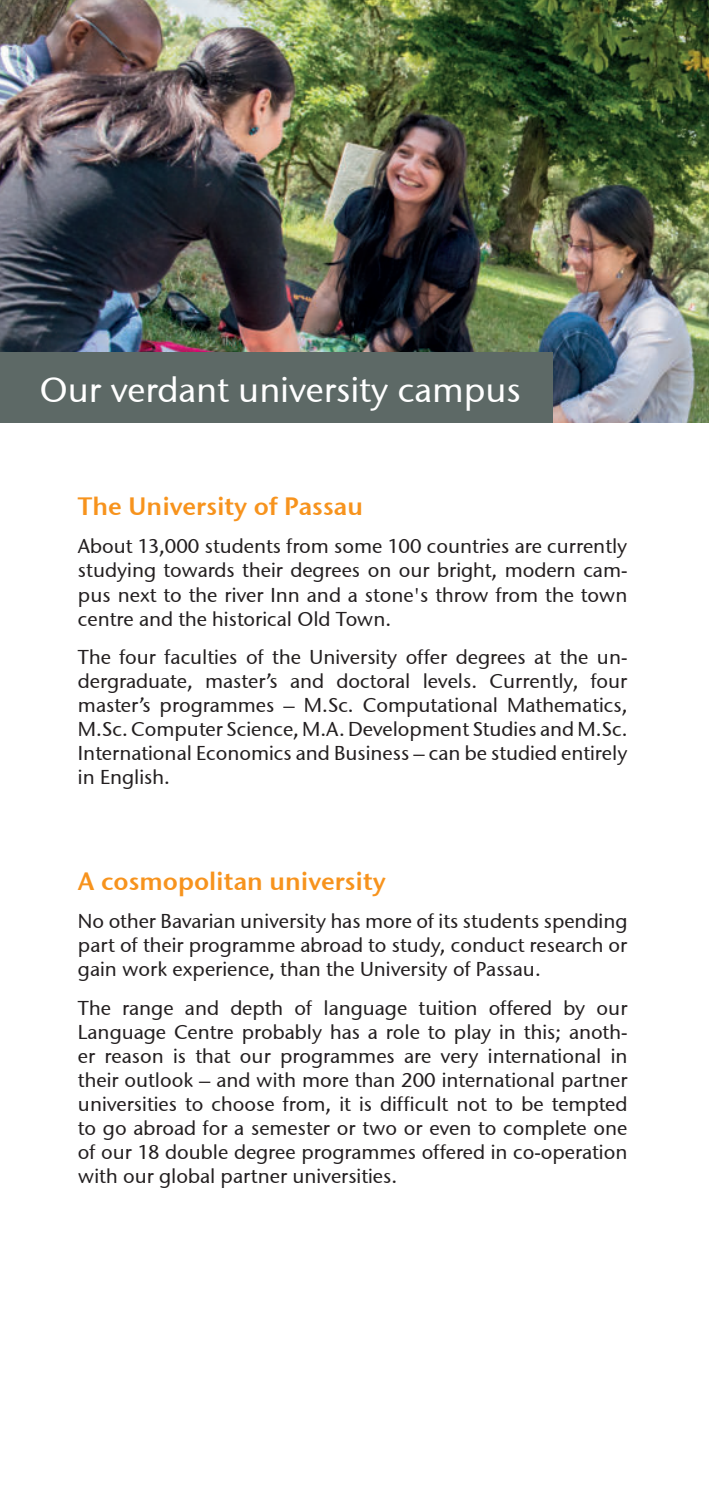
<style>
.page{position:relative;width:709px;height:1489px;background:#fff}
.page>*{position:absolute;margin:0;border:0;box-sizing:border-box;transform-origin:0 0}
.t1{font:35px "Stone Sans ITCTT Medium";color:#fff}
.t2{font:25px "Stone Sans Semi ITCTT";color:#f7931d}
.t3{font:20px/24px "Stone Sans ITCTT Medium";color:#231f20;text-align:justify}
</style>
<div class="page">
<img style="left:0;top:0;width:709px;height:422px">
<div style="left:0;top:351px;width:552px;height:71px;background:#5d6966"></div>
<h1 class="t1" style="left:40px;top:375px;width:482px">Our verdant university campus</h1>
<p class="t2" style="left:78px;top:496px;width:286px">The University of Passau</p>
<p class="t3" style="left:78px;top:536px;width:551px">About 13,000 students from some 100 countries are currently studying towards their degrees on our bright, modern cam&shy;pus next to the river Inn and a stone's throw from the town centre and the historical Old Town.</p>
<p class="t3" style="left:78px;top:646px;width:551px">The four faculties of the University offer degrees at the un&shy;dergraduate, master’s and doctoral levels. Currently, four master’s programmes – M.Sc. Computational Mathematics, M.Sc. Computer Science, M.A. Development Studies and M.Sc.<br>International Economics and Business – can be studied entirely in English.</p>
<p class="t2" style="left:78px;top:871px;width:309px">A cosmopolitan university</p>
<p class="t3" style="left:78px;top:911px;width:551px">No other Bavarian university has more of its students spending part of their programme abroad to study, conduct research or gain work experience, than the University of Passau.</p>
<p class="t3" style="left:78px;top:997px;width:551px">The range and depth of language tuition offered by our Language Centre probably has a role to play in this; anoth&shy;er reason is that our programmes are very international in their outlook – and with more than 200 international partner universities to choose from, it is difficult not to be tempted to go abroad for a semester or two or even to complete one of our 18 double degree programmes offered in co-operation with our global partner universities.</p>
</div>
